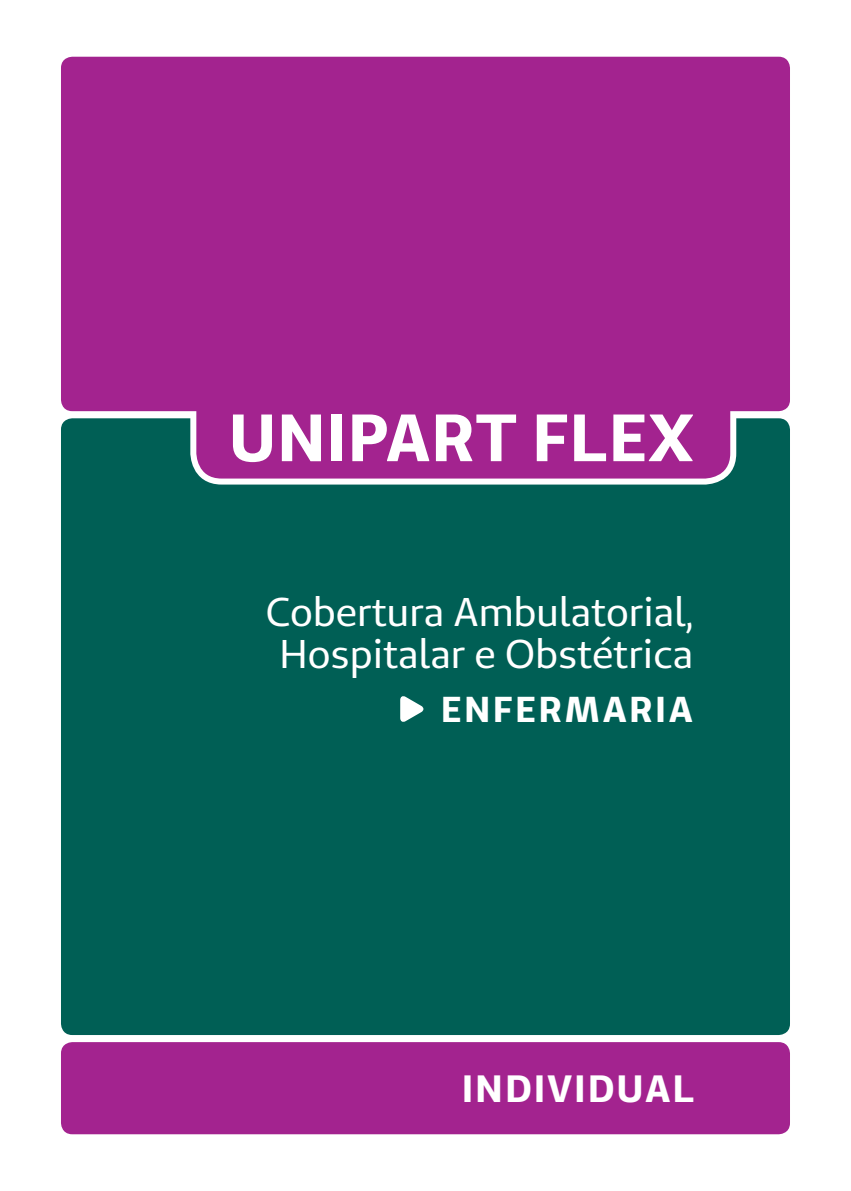
<style>
.page{position:relative;width:851px;height:1191px;background:#fff}
.page>*{position:absolute;margin:0;border:0;box-sizing:border-box;transform-origin:0 0}
.t1{font:700 66.6px "Unimed Sans";letter-spacing:.01em;color:#fff}
.t2{font:40px/42.6px "Unimed Sans";color:#fff;text-align:center}
.t3{font:700 38px "Unimed Sans";letter-spacing:.05em;color:#fff}
.t4{font:700 36px "Unimed Sans";letter-spacing:.07em;color:#fff}
</style>
<div class="page">
<div style="left:61px;top:418px;width:728px;height:617px;background:#005f55;border-radius:11px"></div>
<div style="left:193px;top:194px;width:540px;height:287px;background:#a3238f;border-radius:28px"></div>
<div style="left:190px;top:191px;width:546px;height:293px;border:6px solid #fff;border-radius:28px"></div>
<div style="left:61px;top:1042px;width:728px;height:92px;background:#a3238f;border-radius:11px"></div>
<div style="left:61px;top:57px;width:728px;height:354px;background:#a3238f;border-radius:11px"></div>
<svg style="left:400px;top:696px;width:24px;height:26px"></svg>
<h1 class="t1" style="left:228px;top:394px;width:467px">UNIPART FLEX</h1>
<p class="t2" style="left:266px;top:589px;width:428px">Cobertura Ambulatorial,<br>Hospitalar e Obstétrica</p>
<p class="t4" style="left:440px;top:685px;width:253px">ENFERMARIA</p>
<p class="t3" style="left:461px;top:1064px;width:234px">INDIVIDUAL</p>
</div>
